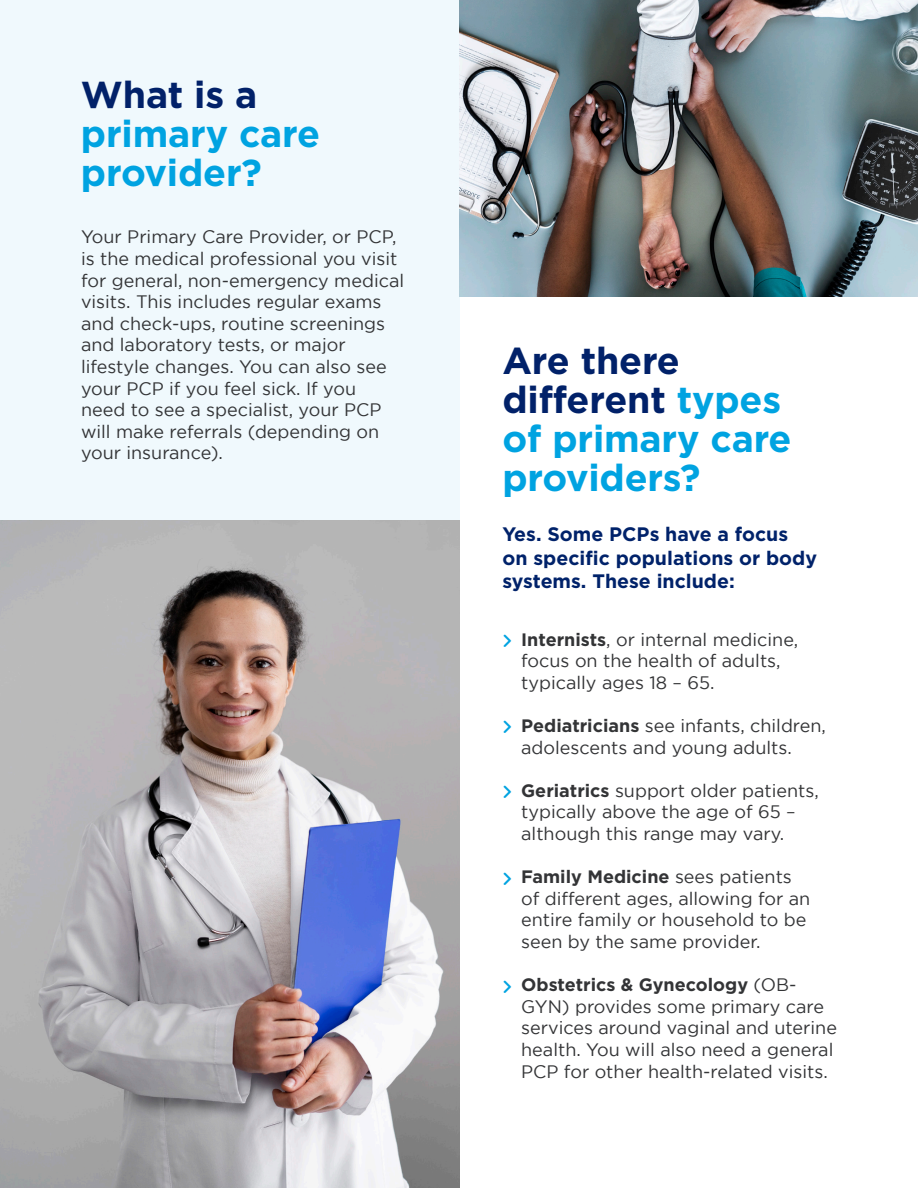
<style>
.page{position:relative;width:918px;height:1188px;background:#fff}
.page>*{position:absolute;margin:0;border:0;box-sizing:border-box;transform-origin:0 0}
.t1{font:700 37.5px/39px "Gotham";letter-spacing:-.005em;color:#00a3e1}
.t2{font:700 19.5px/23.4px "Gotham";color:#00226a}
.t3{font:18px/21.6px "Gotham";color:#333436}
.s1{color:#012169}
.s2{font-weight:700}
</style>
<div class="page">
<div style="left:0;top:0;width:460px;height:526px;background:#f0f9fd"></div>
<img style="left:459px;top:0;width:459px;height:297px">
<img style="left:0;top:520px;width:460px;height:668px">
<p class="t1" style="left:81px;top:75px;width:241px"><span class="s1">What is a </span>primary care provider?</p>
<p class="t3" style="left:81px;top:226px;width:325px">Your Primary Care Provider, or PCP, is the medical professional you visit for general, non-emergency medical visits. This includes regular exams and check-ups, routine screenings and laboratory tests, or major lifestyle changes. You can also see your PCP if you feel sick. If you need to see a specialist, your PCP will make referrals (depending on your insurance).</p>
<p class="t1" style="left:502px;top:341px;width:291px"><span class="s1">Are there different</span> types of primary care providers?</p>
<p class="t2" style="left:502px;top:522px;width:316px">Yes. Some PCPs have a focus on specific populations or body systems. These include:</p>
<p class="t3" style="left:521px;top:628px;width:279px"><span class="s2">Internists</span>, or internal medicine, focus on the health of adults, typically ages 18 – 65.</p>
<p class="t3" style="left:521px;top:715px;width:306px"><span class="s2">Pediatricians</span> see infants, children, adolescents and young adults.</p>
<p class="t3" style="left:521px;top:779px;width:299px"><span class="s2">Geriatrics</span> support older patients, typically above the age of 65 – although this range may vary.</p>
<p class="t3" style="left:521px;top:866px;width:291px"><span class="s2">Family Medicine</span> sees patients of different ages, allowing for an entire family or household to be seen by the same provider.</p>
<p class="t3" style="left:521px;top:974px;width:317px"><span class="s2">Obstetrics &amp; Gynecology</span> (OB-GYN) provides some primary care services around vaginal and uterine health. You will also need a general PCP for other health-related visits.</p>
</div>
